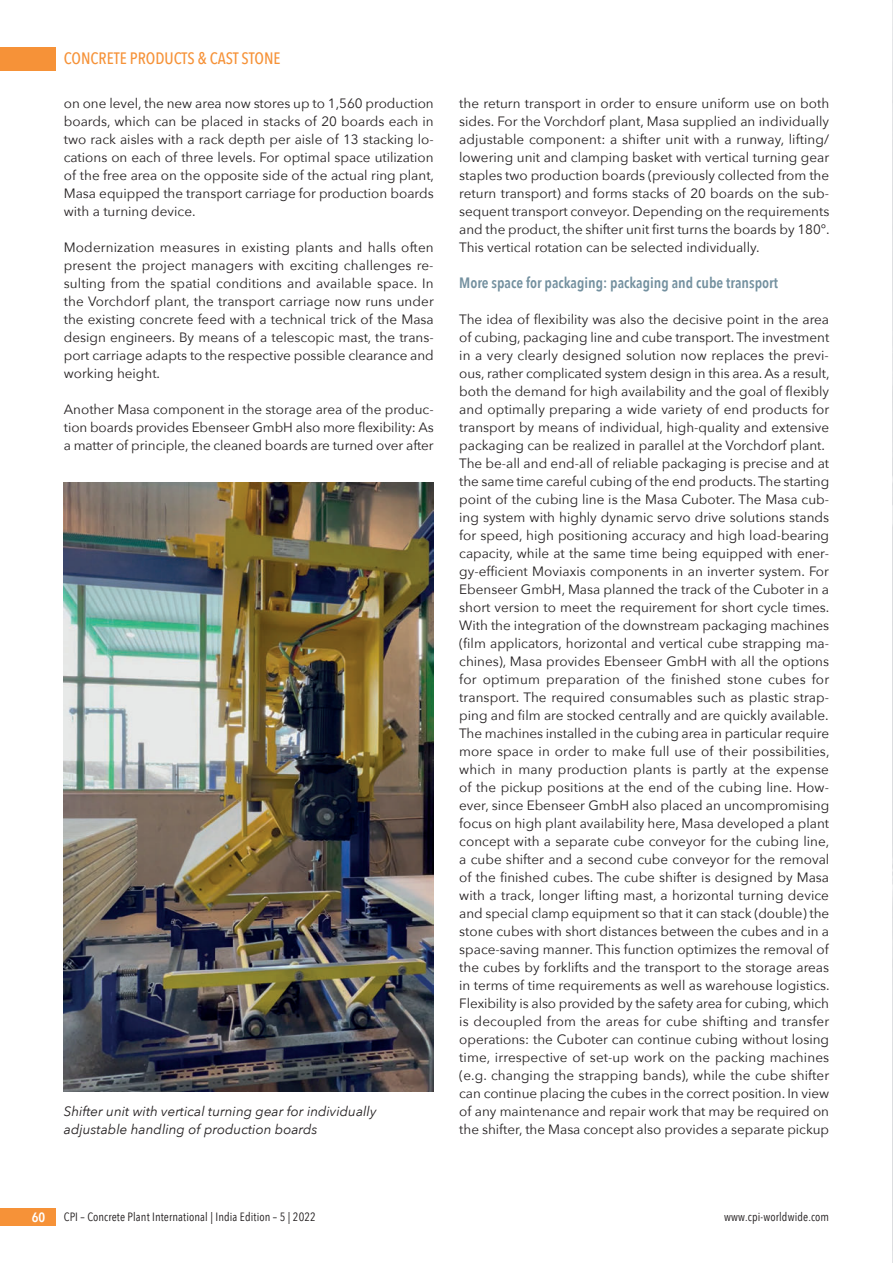
<style>
.page{position:relative;width:893px;height:1263px;background:#fff}
.page>*{position:absolute;margin:0;border:0;box-sizing:border-box;transform-origin:0 0}
.t1{font:500 16.5px "Avenir Next Condensed";color:#f69238}
.t2{font:600 15px "Avenir Next Condensed";color:#73909f}
.t3{font:13.5px/18px "Avenir Next";color:#231f20;text-align:justify}
.t4{font:italic 13.5px/18px "Avenir Next";color:#231f20}
.t5{font:600 13.5px "Avenir Next Condensed";color:#fff}
.t6{font:12px "Avenir Next Condensed";letter-spacing:.01em;color:#231f20}
</style>
<div class="page">
<div style="left:0;top:47px;width:55px;height:23px;background:#f69238"></div>
<div style="left:0;top:1208px;width:55px;height:18px;background:#f69238"></div>
<img style="left:64px;top:482px;width:370px;height:609px">
<img style="left:892px;top:1px;width:1px;height:1261px">
<p class="t1" style="left:64px;top:49px;width:218px">CONCRETE PRODUCTS &amp; CAST STONE</p>
<p class="t3" style="left:64px;top:94px;width:372px">on one level, the new area now stores up to 1,560 production boards, which can be placed in stacks of 20 boards each in two rack aisles with a rack depth per aisle of 13 stacking lo&shy;cations on each of three levels. For optimal space utilization of the free area on the opposite side of the actual ring plant, Masa equipped the transport carriage for production boards with a turning device.</p>
<p class="t3" style="left:64px;top:238px;width:372px">Modernization measures in existing plants and halls often present the project managers with exciting challenges re&shy;sulting from the spatial conditions and available space. In the Vorchdorf plant, the transport carriage now runs under the existing concrete feed with a technical trick of the Masa design engineers. By means of a telescopic mast, the trans&shy;port carriage adapts to the respective possible clearance and working height.</p>
<p class="t3" style="left:64px;top:400px;width:372px">Another Masa component in the storage area of the produc&shy;tion boards provides Ebenseer GmbH also more flexibility: As a matter of principle, the cleaned boards are turned over after</p>
<p class="t4" style="left:64px;top:1102px;width:314px">Shifter unit with vertical turning gear for individually adjustable handling of production boards</p>
<p class="t3" style="left:459px;top:94px;width:372px">the return transport in order to ensure uniform use on both sides. For the Vorchdorf plant, Masa supplied an individually adjustable component: a shifter unit with a runway, lifting/ lowering unit and clamping basket with vertical turning gear staples two production boards (previously collected from the return transport) and forms stacks of 20 boards on the sub&shy;sequent transport conveyor. Depending on the requirements and the product, the shifter unit first turns the boards by 180°.<br>This vertical rotation can be selected individually.</p>
<p class="t2" style="left:459px;top:270px;width:320px">More space for packaging: packaging and cube transport</p>
<p class="t3" style="left:459px;top:310px;width:372px;text-align:left">The idea of flexibility was also the decisive point in the area of cubing, packaging line and cube transport. The investment in a very clearly designed solution now replaces the previ&shy;ous, rather complicated system design in this area. As a result, both the demand for high availability and the goal of flexibly and optimally preparing a wide variety of end products for transport by means of individual, high-quality and extensive packaging can be realized in parallel at the Vorchdorf plant.<br>The be-all and end-all of reliable packaging is precise and at the same time careful cubing of the end products. The starting point of the cubing line is the Masa Cuboter. The Masa cub&shy;ing system with highly dynamic servo drive solutions stands for speed, high positioning accuracy and high load-bearing capacity, while at the same time being equipped with ener&shy;gy-efficient Moviaxis components in an inverter system. For Ebenseer GmbH, Masa planned the track of the Cuboter in a short version to meet the requirement for short cycle times.<br>With the integration of the downstream packaging machines (film applicators, horizontal and vertical cube strapping ma&shy;chines), Masa provides Ebenseer GmbH with all the options for optimum preparation of the finished stone cubes for transport. The required consumables such as plastic strap&shy;ping and film are stocked centrally and are quickly available.<br>The machines installed in the cubing area in particular require more space in order to make full use of their possibilities, which in many production plants is partly at the expense of the pickup positions at the end of the cubing line. How&shy;ever, since Ebenseer GmbH also placed an uncompromising focus on high plant availability here, Masa developed a plant concept with a separate cube conveyor for the cubing line, a cube shifter and a second cube conveyor for the removal of the finished cubes. The cube shifter is designed by Masa with a track, longer lifting mast, a horizontal turning device and special clamp equipment so that it can stack (double) the stone cubes with short distances between the cubes and in a space-saving manner. This function optimizes the removal of the cubes by forklifts and the transport to the storage areas in terms of time requirements as well as warehouse logistics.<br>Flexibility is also provided by the safety area for cubing, which is decoupled from the areas for cube shifting and transfer operations: the Cuboter can continue cubing without losing time, irrespective of set-up work on the packing machines (e.g. changing the strapping bands), while the cube shifter can continue placing the cubes in the correct position. In view of any maintenance and repair work that may be required on the shifter, the Masa concept also provides a separate pickup</p>
<p class="t5" style="left:32px;top:1206px;width:15px">60</p>
<p class="t6" style="left:64px;top:1207px;width:254px">CPI – Concrete Plant International | India Edition – 5 | 2022</p>
<p class="t6" style="left:724px;top:1207px;width:107px">www.cpi-worldwide.com</p>
</div>
